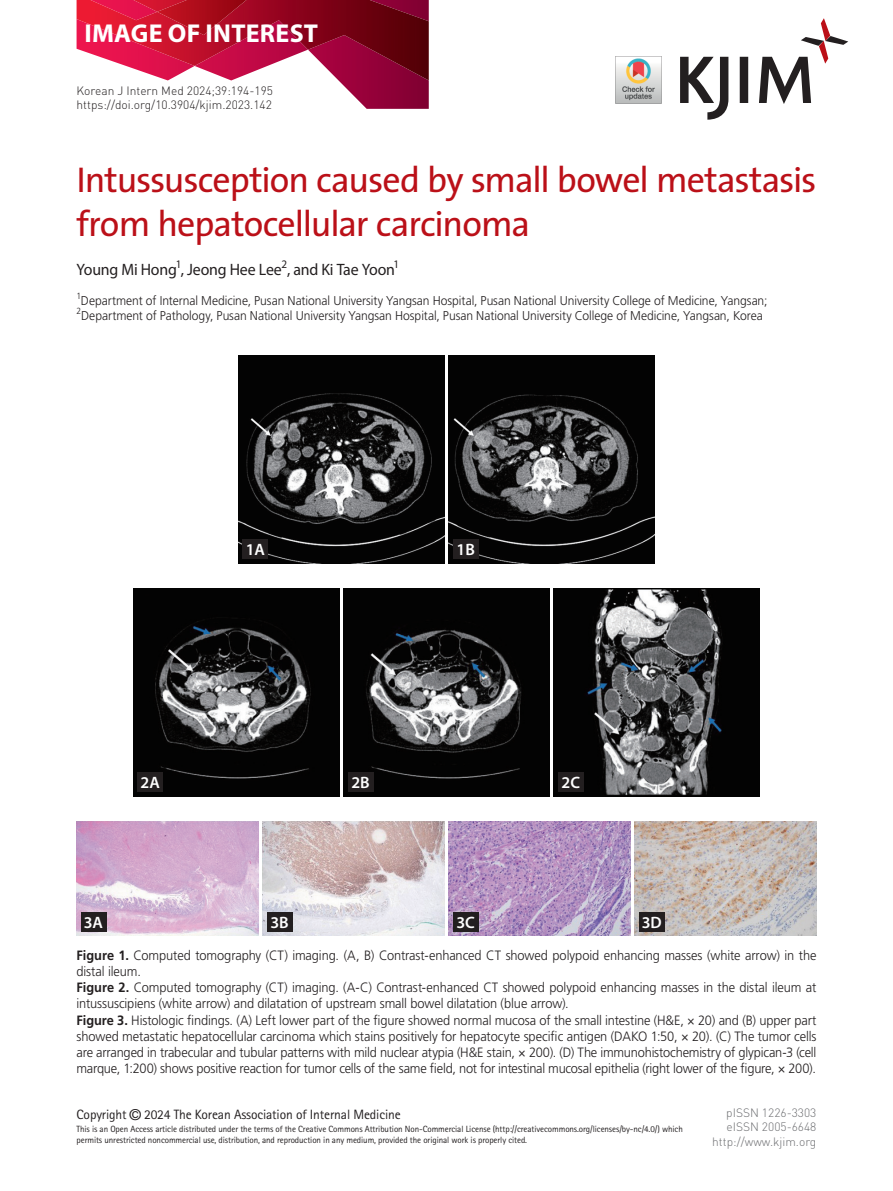
<style>
.page{position:relative;width:893px;height:1191px;background:#fff}
.page>*{position:absolute;margin:0;border:0;box-sizing:border-box;transform-origin:0 0}
.t1{font:36px/43.2px "The Sans";letter-spacing:-.03em;color:#bb1018}
.t2{font:700 25.95px "Myriad Pro";letter-spacing:.01em;color:#fff}
.t3{font:16.5px "Myriad Pro";letter-spacing:-.01em;color:#231f20;scale:.96 1}
.t4{font:600 16.5px "Myriad Pro";color:#fff}
.t5{font:300 13.5px/16.2px "Frutiger LT Std";letter-spacing:-.01em;color:#231f20;scale:.95 1}
.t6{font:13.5px "Rotis Sans Serif Std";letter-spacing:-.01em;color:#231f20}
.t7{font:300 12.75px/15.3px "Frutiger LT Std";letter-spacing:-.005em;color:#231f20;scale:.95 1}
.t8{font:300 12px/14.4px "DIN Pro";color:#231f20}
.t9{font:300 12px/14.4px "DIN Pro";color:#6c6d70;text-align:right}
.t10{font:9px/10.8px "Rotis Sans Serif Std";letter-spacing:-.01em;color:#231f20}
.s1{font-weight:700}
.s2{font-family:"Helvetica";font-size:15px}
</style>
<div class="page">
<svg style="left:167px;top:80px;width:262px;height:29px"></svg>
<img style="left:77px;top:0;width:352px;height:80px">
<img style="left:157px;top:0;width:132px;height:35px">
<svg style="left:680px;top:18px;width:168px;height:102px"></svg>
<img style="left:263px;top:821px;width:181px;height:114px">
<img style="left:635px;top:821px;width:181px;height:114px">
<img style="left:77px;top:821px;width:181px;height:114px">
<img style="left:449px;top:821px;width:181px;height:114px">
<img style="left:133px;top:589px;width:206px;height:207px">
<img style="left:554px;top:589px;width:206px;height:207px">
<img style="left:344px;top:589px;width:205px;height:207px">
<img style="left:238px;top:356px;width:206px;height:207px">
<img style="left:449px;top:356px;width:206px;height:207px">
<div style="left:81px;top:912px;width:25px;height:19px;background:#231f20"></div>
<div style="left:267px;top:912px;width:25px;height:19px;background:#231f20"></div>
<div style="left:453px;top:912px;width:25px;height:19px;background:#231f20"></div>
<div style="left:639px;top:912px;width:26px;height:19px;background:#231f20"></div>
<div style="left:137px;top:772px;width:26px;height:20px;background:#231f20"></div>
<div style="left:348px;top:772px;width:25px;height:20px;background:#231f20"></div>
<div style="left:558px;top:772px;width:26px;height:20px;background:#231f20"></div>
<div style="left:243px;top:540px;width:25px;height:19px;background:#231f20"></div>
<div style="left:453px;top:540px;width:25px;height:19px;background:#231f20"></div>
<img style="left:615px;top:56px;width:47px;height:47px">
<h2 class="t2" style="left:84px;top:17px;width:235px">IMAGE OF INTEREST</h2>
<p class="t8" style="left:77px;top:83px;width:198px">Korean J Intern Med 2024;39:194-195 https://doi.org/10.3904/kjim.2023.142</p>
<h1 class="t1" style="left:77px;top:158px;width:741px">Intussusception caused by small bowel metastasis from hepatocellular carcinoma</h1>
<p class="t3" style="left:77px;top:260px;width:338px">Young Mi Hong<sup>1</sup>, Jeong Hee Lee<sup>2</sup>, and Ki Tae Yoon<sup>1</sup></p>
<p class="t7" style="left:77px;top:293px;width:729px"><sup>1</sup>Department of Internal Medicine, Pusan National University Yangsan Hospital, Pusan National University College of Medicine, Yangsan;<br><sup>2</sup>Department of Pathology, Pusan National University Yangsan Hospital, Pusan National University College of Medicine, Yangsan, Korea</p>
<p class="t4" style="left:246px;top:539px;width:21px">1A</p>
<p class="t4" style="left:456px;top:539px;width:20px">1B</p>
<p class="t4" style="left:141px;top:771px;width:21px">2A</p>
<p class="t4" style="left:351px;top:771px;width:20px">2B</p>
<p class="t4" style="left:562px;top:771px;width:20px">2C</p>
<p class="t4" style="left:84px;top:911px;width:21px">3A</p>
<p class="t4" style="left:270px;top:911px;width:20px">3B</p>
<p class="t4" style="left:456px;top:911px;width:20px">3C</p>
<p class="t4" style="left:642px;top:911px;width:22px">3D</p>
<p class="t5" style="left:77px;top:947px;width:780px"><span class="s1">Figure 1.</span> Computed tomography (CT) imaging. (A, B) Contrast-enhanced CT showed polypoid enhancing masses (white arrow) in the distal ileum.<br><span class="s1">Figure 2.</span> Computed tomography (CT) imaging. (A-C) Contrast-enhanced CT showed polypoid enhancing masses in the distal ileum at intussuscipiens (white arrow) and dilatation of upstream small bowel dilatation (blue arrow).<br><span class="s1">Figure 3.</span> Histologic findings. (A) Left lower part of the figure showed normal mucosa of the small intestine (H&amp;E, × 20) and (B) upper part showed metastatic hepatocellular carcinoma which stains positively for hepatocyte specific antigen (DAKO 1:50, × 20). (C) The tumor cells are arranged in trabecular and tubular patterns with mild nuclear atypia (H&amp;E stain, × 200). (D) The immunohistochemistry of glypican-3 (cell marque, 1:200) shows positive reaction for tumor cells of the same field, not for intestinal mucosal epithelia (right lower of the figure, × 200).</p>
<p class="t6" style="left:77px;top:1106px;width:326px">Copyright <span class="s2">©</span> 2024 The Korean Association of Internal Medicine</p>
<p class="t10" style="left:77px;top:1123px;width:608px">This is an Open Access article distributed under the terms of the Creative Commons Attribution Non-Commercial License (http://creativecommons.org/licenses/by-nc/4.0/) which permits unrestricted noncommercial use, distribution, and reproduction in any medium, provided the original work is properly cited.</p>
<p class="t9" style="left:712px;top:1105px;width:106px">pISSN 1226-3303 eISSN 2005-6648 http://www.kjim.org</p>
</div>
